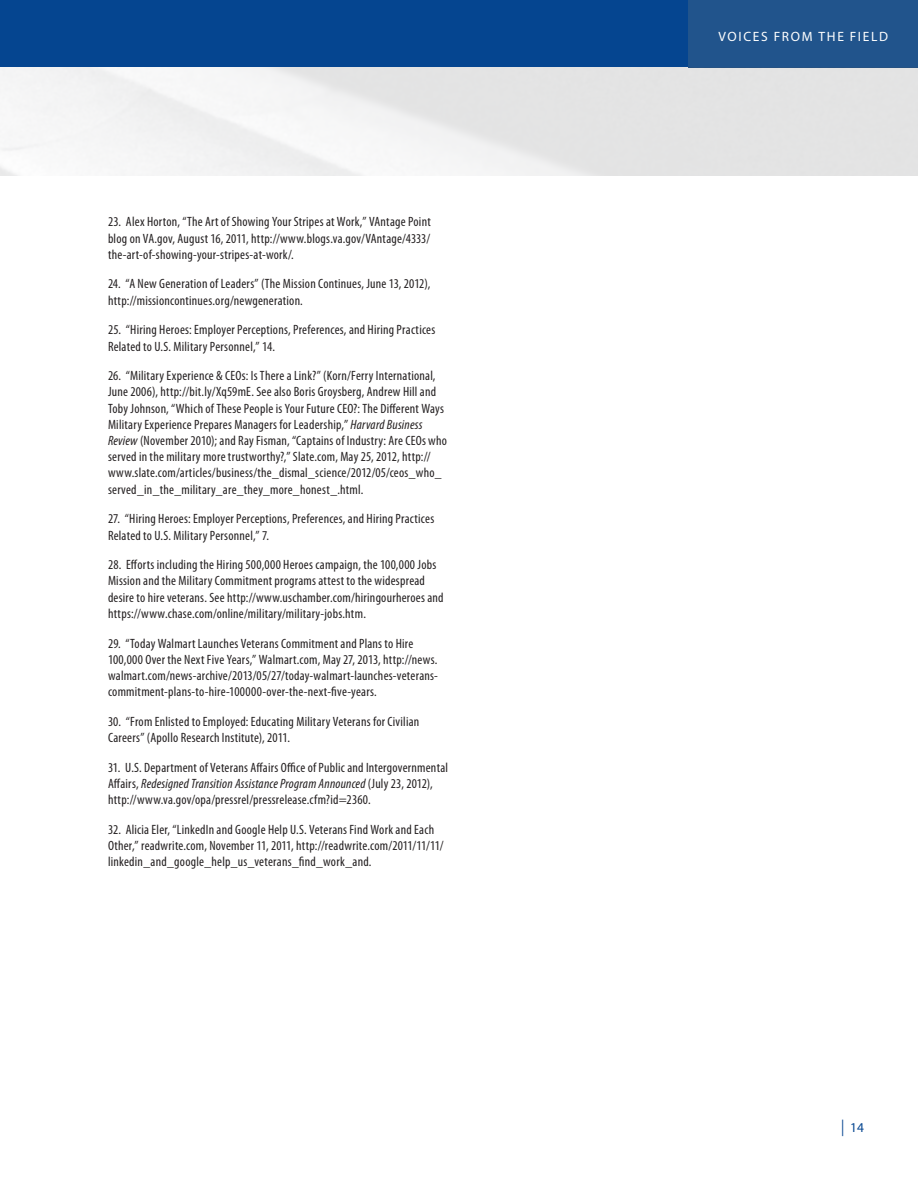
<style>
.page{position:relative;width:918px;height:1188px;background:#fff}
.page>*{position:absolute;margin:0;border:0;box-sizing:border-box;transform-origin:0 0}
.Endnotes{font:condensed 13.5px/16.2px "Myriad Pro";letter-spacing:.015em;color:#231f20}
.t1{font:13.5px "Myriad Pro";letter-spacing:.125em;color:#fff}
.t2{font:13.5px "Myriad Pro";color:#054590}
.s1{font-style:italic}
.s2{font-size:16.5px}
</style>
<div class="page">
<div style="left:0;top:0;width:688px;height:68px;background:#054590"></div>
<div style="left:688px;top:0;width:230px;height:68px;background:#21548c"></div>
<p class="Endnotes" style="left:108px;top:214px;width:324px;text-align:justify">23. Alex Horton, “The Art of Showing Your Stripes at Work,” VAntage Point blog on VA.gov, August 16, 2011, http://www.blogs.va.gov/VAntage/4333/ the-art-of-showing-your-stripes-at-work/.</p>
<p class="Endnotes" style="left:108px;top:276px;width:324px">24. “A New Generation of Leaders” (The Mission Continues, June 13, 2012), http://missioncontinues.org/newgeneration.</p>
<p class="Endnotes" style="left:108px;top:322px;width:329px">25. “Hiring Heroes: Employer Perceptions, Preferences, and Hiring Practices<br>Related to U.S. Military Personnel,” 14.</p>
<p class="Endnotes" style="left:108px;top:368px;width:341px">26. “Military Experience &amp; CEOs: Is There a Link?” (Korn/Ferry International, June 2006), http://bit.ly/Xq59mE. See also Boris Groysberg, Andrew Hill and Toby Johnson, “Which of These People is Your Future CEO?: The Different Ways Military Experience Prepares Managers for Leadership,” <span class="s1">Harvard Business Review</span> (November 2010); and Ray Fisman, “Captains of Industry: Are CEOs who served in the military more trustworthy?,” Slate.com, May 25, 2012, http:// www.slate.com/articles/business/the_dismal_science/2012/05/ceos_who_ served_in_the_military_are_they_more_honest_.html.</p>
<p class="Endnotes" style="left:108px;top:511px;width:328px">27. “Hiring Heroes: Employer Perceptions, Preferences, and Hiring Practices<br>Related to U.S. Military Personnel,” 7.</p>
<p class="Endnotes" style="left:108px;top:557px;width:337px">28. Efforts including the Hiring 500,000 Heroes campaign, the 100,000 Jobs Mission and the Military Commitment programs attest to the widespread desire to hire veterans. See http://www.uschamber.com/hiringourheroes and https://www.chase.com/online/military/military-jobs.htm.</p>
<p class="Endnotes" style="left:108px;top:635px;width:331px">29. “Today Walmart Launches Veterans Commitment and Plans to Hire 100,000 Over the Next Five Years,” Walmart.com, May 27, 2013, http://news. walmart.com/news-archive/2013/05/27/today-walmart-launches-veterans&shy;commitment-plans-to-hire-100000-over-the-next-five-years.</p>
<p class="Endnotes" style="left:108px;top:713px;width:313px">30. “From Enlisted to Employed: Educating Military Veterans for Civilian<br>Careers” (Apollo Research Institute), 2011.</p>
<p class="Endnotes" style="left:108px;top:759px;width:342px">31. U.S. Department of Veterans Affairs Office of Public and Intergovernmental<br>Affairs, <span class="s1">Redesigned Transition Assistance Program Announced</span> (July 23, 2012), http://www.va.gov/opa/pressrel/pressrelease.cfm?id=2360.</p>
<p class="Endnotes" style="left:108px;top:821px;width:337px">32. Alicia Eler, “LinkedIn and Google Help U.S. Veterans Find Work and Each<br>Other,” readwrite.com, November 11, 2011, http://readwrite.com/2011/11/11/ linkedin_and_google_help_us_veterans_find_work_and.</p>
<p class="t1" style="left:718px;top:28px;width:171px">VOICES FROM THE FIELD</p>
<p class="t2" style="left:841px;top:1119px;width:24px"><span class="s2">|</span> 14</p>
</div>
